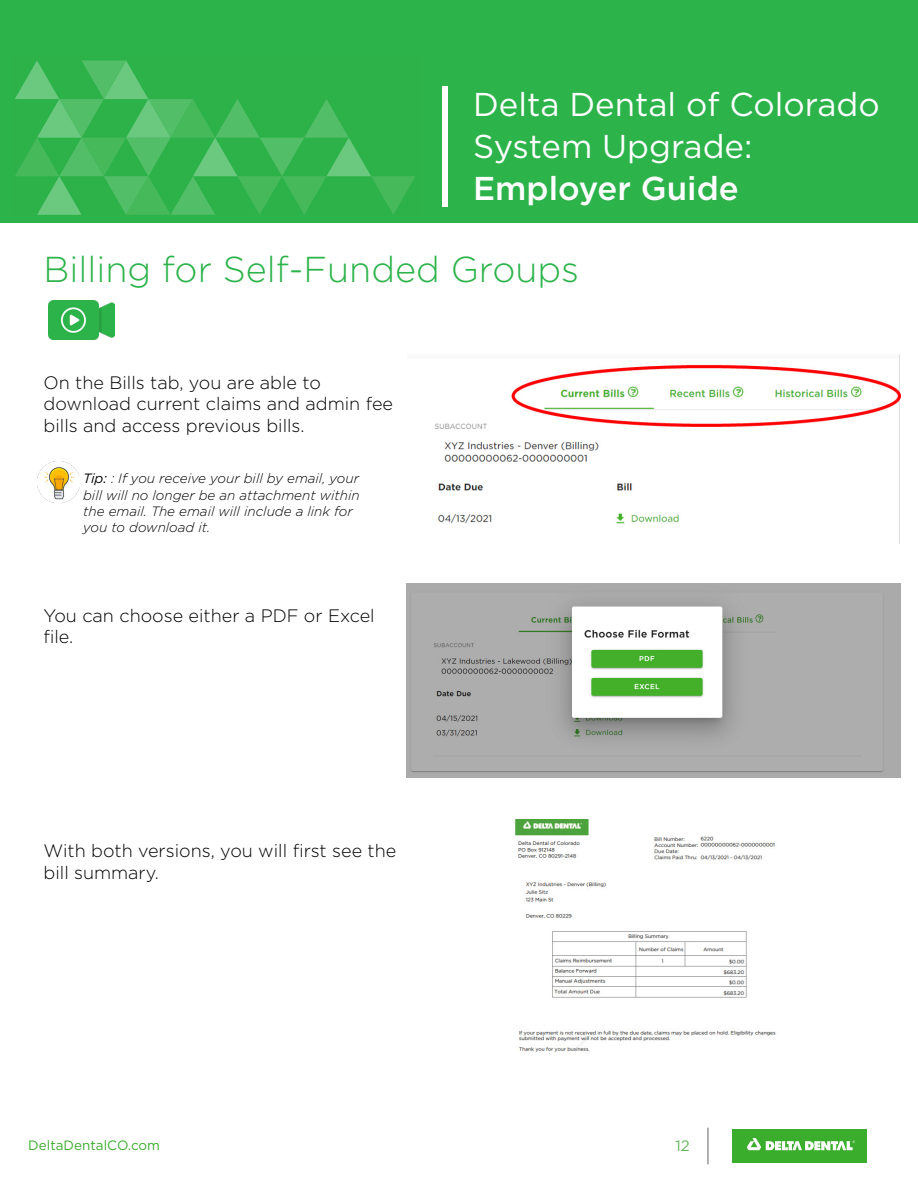
<style>
.page{position:relative;width:918px;height:1188px;background:#fff}
.page>*{position:absolute;margin:0;border:0;box-sizing:border-box;transform-origin:0 0}
.t1{font:300 36px "Gotham";color:#2cb34a}
.t2{font:33px/42px "Gotham";color:#fff}
.t3{font:500 33px "Gotham";color:#fff}
.t4{font:300 18px/21.6px "Gotham";color:#000}
.t5{font:15px "Gotham";color:#64b75f}
.t6{font:italic 300 13.5px/16.2px "Gotham";color:#000}
.t7{font:13.5px "Gotham";color:#3aad2c}
.s1{font-weight:400}
</style>
<div class="page">
<div style="left:732px;top:1129px;width:135px;height:33px;background:#3aad2c"></div>
<svg style="left:747px;top:1138px;width:108px;height:12px"></svg>
<hr style="left:708px;top:1128px;width:1px;height:36px;background:#636466">
<div style="left:0;top:0;width:918px;height:222px;background:#2cb34a"></div>
<div style="left:14px;top:56px;width:404px;height:159px;background:#32b04a"></div>
<svg style="left:15px;top:61px;width:400px;height:154px"></svg>
<div style="left:442px;top:86px;width:6px;height:121px;background:#fff"></div>
<img style="left:48px;top:301px;width:66px;height:39px">
<img style="left:38px;top:462px;width:41px;height:41px">
<img style="left:435px;top:354px;width:465px;height:190px">
<img style="left:407px;top:583px;width:493px;height:194px">
<img style="left:515px;top:820px;width:261px;height:232px">
<h2 class="t2" style="left:473px;top:82px;width:408px">Delta Dental of Colorado<br>System Upgrade:</h2>
<h2 class="t3" style="left:473px;top:166px;width:267px">Employer Guide</h2>
<h1 class="t1" style="left:44px;top:246px;width:537px">Billing for Self-Funded Groups</h1>
<p class="t4" style="left:44px;top:371px;width:351px">On the Bills tab, you are able to download current claims and admin fee bills and access previous bills.</p>
<p class="t6" style="left:83px;top:470px;width:278px"><span class="s1">Tip:</span> : If you receive your bill by email, your bill will no longer be an attachment within the email. The email will include a link for you to download it.</p>
<p class="t4" style="left:44px;top:604px;width:333px">You can choose either a PDF or Excel file.</p>
<p class="t4" style="left:44px;top:840px;width:354px">With both versions, you will first see the bill summary.</p>
<p class="t7" style="left:28px;top:1136px;width:133px">DeltaDentalCO.com</p>
<p class="t5" style="left:675px;top:1136px;width:16px">12</p>
</div>
